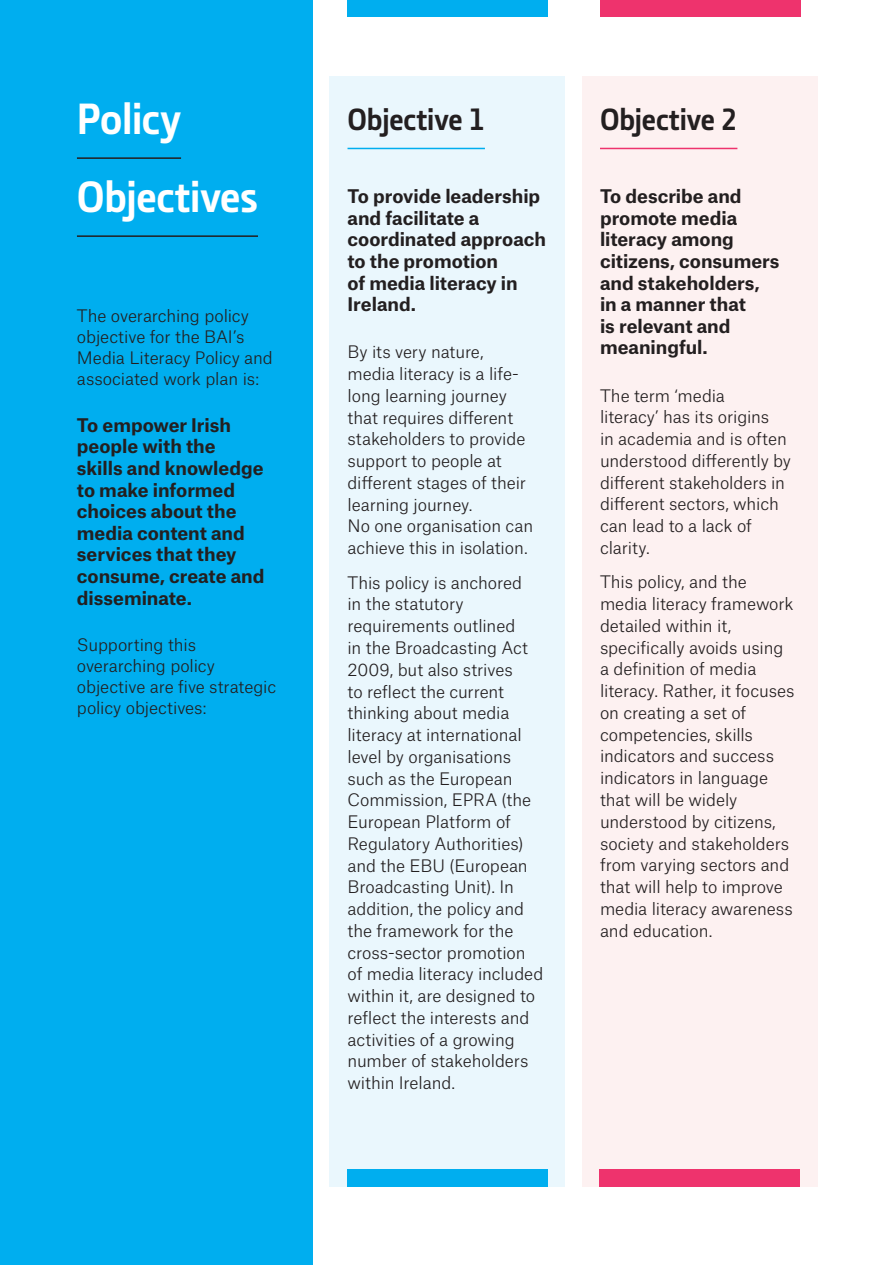
<style>
.page{position:relative;width:895px;height:1265px;background:#fff}
.page>*{position:absolute;margin:0;border:0;box-sizing:border-box;transform-origin:0 0}
.t1{font:700 45px/78px "Section";letter-spacing:-.005em;color:#fff}
.t2{font:700 31.5px "Section";letter-spacing:-.005em;color:#231f20}
.t3{font:700 18px/21.6px "Atlas Grotesk";color:#231f20}
.t4{font:300 16.5px/21.8px "Atlas Grotesk";letter-spacing:-.005em;color:#231f20}
</style>
<div class="page">
<div style="left:329px;top:77px;width:235px;height:1110px;background:#eaf7fd"></div>
<div style="left:0;top:0;width:312px;height:1265px;background:#00aeef"></div>
<div style="left:581px;top:77px;width:236px;height:1110px;background:#fdf1f1"></div>
<hr style="left:347px;top:148px;width:138px;height:1px;background:#00aeef">
<hr style="left:77px;top:157px;width:104px;height:2px;background:#231f20">
<hr style="left:77px;top:235px;width:181px;height:2px;background:#231f20">
<hr style="left:600px;top:148px;width:137px;height:1px;background:#ee336d">
<div style="left:347px;top:0;width:200px;height:17px;background:#00aeef"></div>
<div style="left:347px;top:1170px;width:200px;height:17px;background:#00aeef"></div>
<div style="left:599px;top:1170px;width:200px;height:17px;background:#ee336d"></div>
<div style="left:600px;top:0;width:200px;height:17px;background:#ee336d"></div>
<p class="t1" style="left:77px;top:80px;width:182px">Policy<br>Objectives</p>
<p class="t4" style="left:77px;top:303px;width:197px;line-height:21px">The overarching policy objective for the BAI’s<br>Media Literacy Policy and associated work plan is:</p>
<p class="t3" style="left:77px;top:412px;width:189px">To empower Irish people with the skills and knowledge to make informed choices about the media content and services that they consume, create and disseminate.</p>
<p class="t4" style="left:77px;top:633px;width:201px;line-height:21px">Supporting this overarching policy objective are five strategic policy objectives:</p>
<p class="t2" style="left:347px;top:100px;width:139px">Objective 1</p>
<p class="t3" style="left:347px;top:184px;width:200px">To provide leadership and facilitate a coordinated approach to the promotion<br>of media literacy in<br>Ireland.</p>
<p class="t4" style="left:347px;top:340px;width:187px">By its very nature, media literacy is a life&shy;long learning journey that requires different stakeholders to provide support to people at different stages of their learning journey.<br>No one organisation can achieve this in isolation.</p>
<p class="t4" style="left:347px;top:570px;width:197px">This policy is anchored<br>in the statutory requirements outlined<br>in the Broadcasting Act<br>2009, but also strives<br>to reflect the current thinking about media literacy at international level by organisations such as the European<br>Commission, EPRA (the<br>European Platform of<br>Regulatory Authorities) and the EBU (European<br>Broadcasting Unit). In addition, the policy and the framework for the cross-sector promotion of media literacy included within it, are designed to reflect the interests and activities of a growing number of stakeholders within Ireland.</p>
<p class="t2" style="left:600px;top:100px;width:139px">Objective 2</p>
<p class="t3" style="left:600px;top:184px;width:181px">To describe and promote media literacy among citizens, consumers and stakeholders, in a manner that<br>is relevant and meaningful.</p>
<p class="t4" style="left:600px;top:383px;width:192px">The term ‘media<br>literacy’ has its origins<br>in academia and is often understood differently by different stakeholders in different sectors, which can lead to a lack of clarity.</p>
<p class="t4" style="left:600px;top:570px;width:196px">This policy, and the media literacy framework detailed within it, specifically avoids using a definition of media literacy. Rather, it focuses on creating a set of competencies, skills indicators and success indicators in language that will be widely understood by citizens, society and stakeholders from varying sectors and that will help to improve media literacy awareness and education.</p>
</div>
